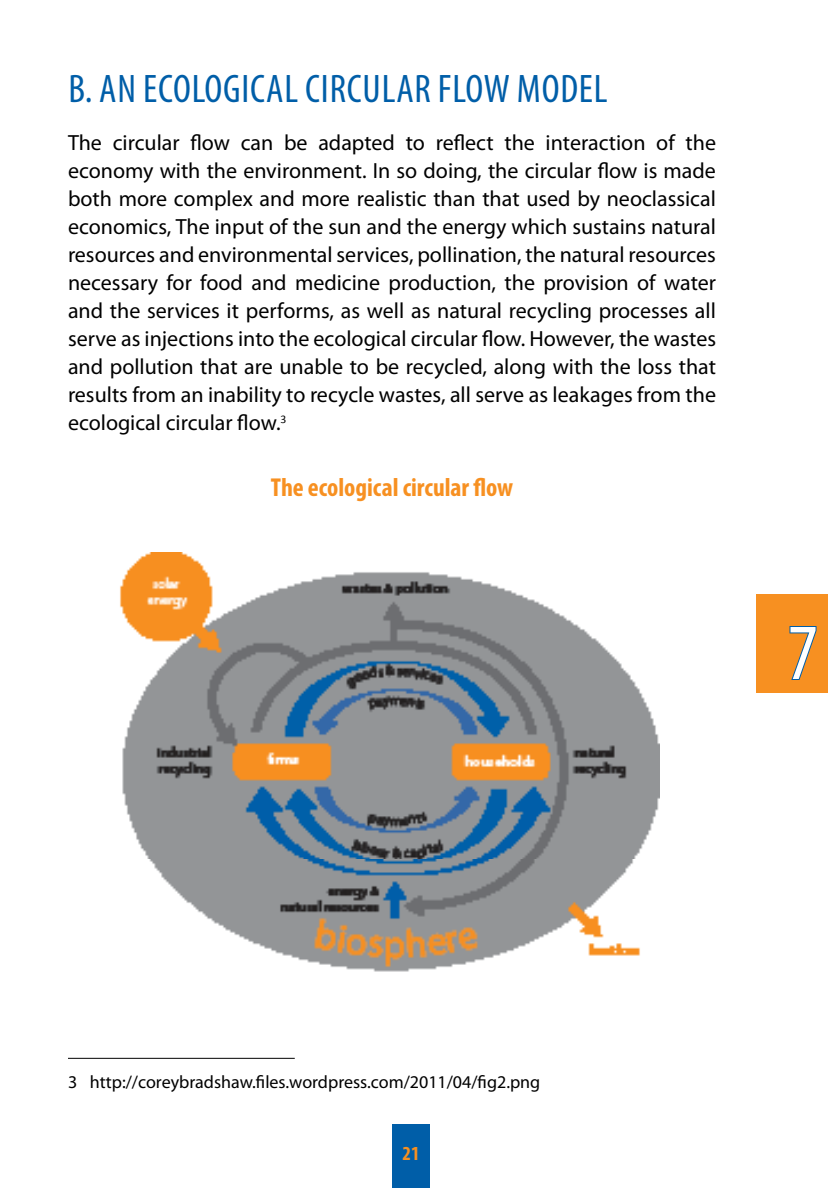
<style>
.page{position:relative;width:828px;height:1188px;background:#fff}
.page>*{position:absolute;margin:0;border:0;box-sizing:border-box;transform-origin:0 0}
.t1{font:condensed 80px "Myriad Pro";color:#fff}
.t2{font:condensed 40px "Myriad Pro";letter-spacing:.02em;color:#005ea8}
.t3{font:700 condensed 26px "Myriad Pro";color:#f79021}
.t4{font:22px/28px "Myriad Pro";color:#000;text-align:justify}
.t5{font:700 condensed 20px "Myriad Pro";color:#f79021}
.t6{font:18px "Myriad Pro";color:#000}
</style>
<div class="page">
<div style="left:756px;top:594px;width:72px;height:99px;background:#f79021"></div>
<svg style="left:789px;top:626px;width:28px;height:54px"></svg>
<div style="left:392px;top:1124px;width:38px;height:64px;background:#005ea8"></div>
<hr style="left:68px;top:1058px;width:227px;height:1px;background:#000">
<img style="left:120px;top:552px;width:539px;height:420px">
<h2 class="t2" style="left:68px;top:65px;width:541px">B. AN ECOLOGICAL CIRCU LAR FLOW MODEL</h2>
<p class="t4" style="left:68px;top:128px;width:650px">The circular flow can be adapted to reflect the interaction of the economy with the environment. In so doing, the circular flow is made both more complex and more realistic than that used by neoclassical economics, The input of the sun and the energy which sustains natural resources and environmental services, pollination, the natural resources necessary for food and medicine production, the provision of water and the services it performs, as well as natural recycling processes all serve as injections into the ecological circular flow. However, the wastes and pollution that are unable to be recycled, along with the loss that results from an inability to recycle wastes, all serve as leakages from the ecological circular flow.<sup>3</sup></p>
<p class="t3" style="left:271px;top:471px;width:244px">The ecological circular flow</p>
<h1 class="t1" style="left:788px;top:604px;width:32px">7</h1>
<p class="t6" style="left:68px;top:1071px;width:474px">3 http://coreybradshaw.files.wordpress.com/2011/04/fig2.png</p>
<p class="t5" style="left:403px;top:1140px;width:19px">21</p>
</div>
